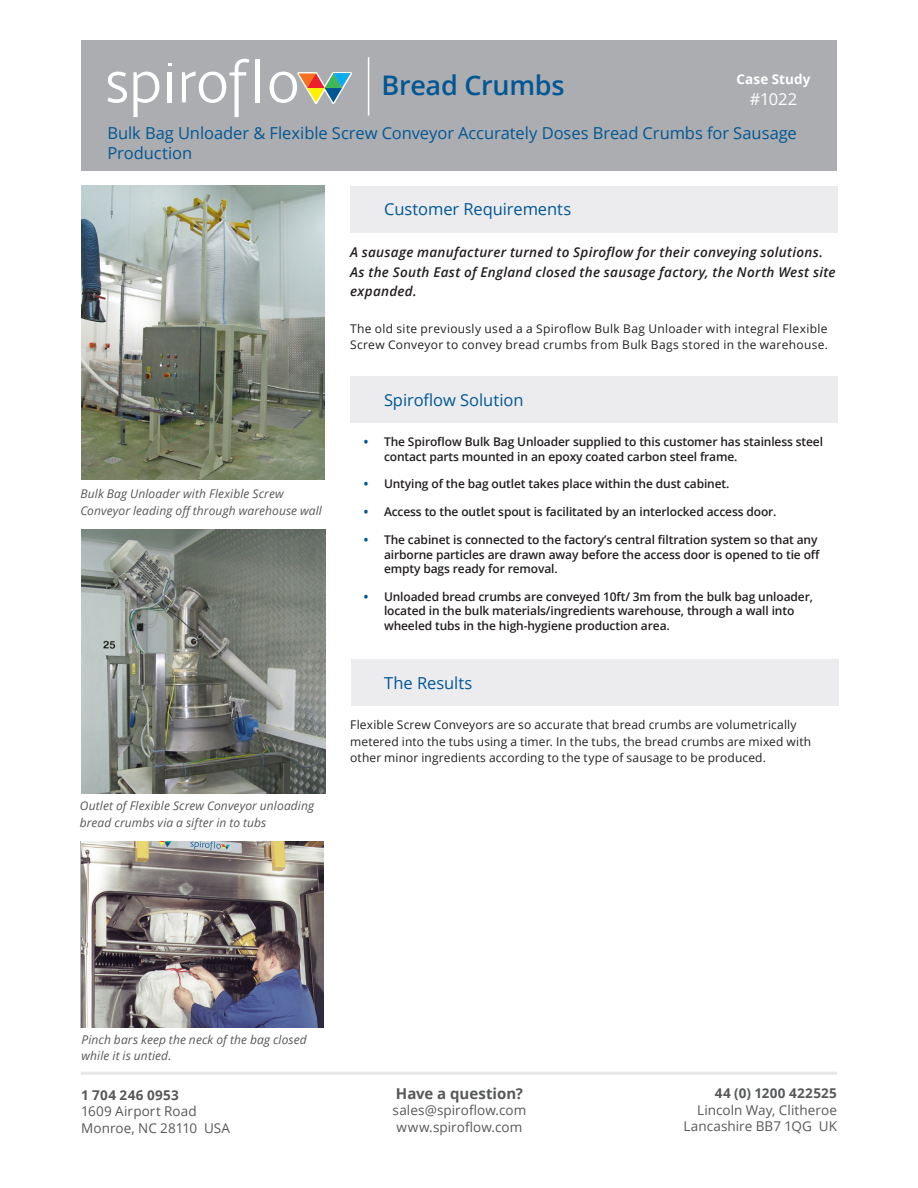
<style>
.page{position:relative;width:918px;height:1188px;background:#fff}
.page>*{position:absolute;margin:0;border:0;box-sizing:border-box;transform-origin:0 0}
.Page_Title{font:600 27px "Open Sans";letter-spacing:-.01em;color:#005794}
.Page_Subtitle{font:16.5px/19.8px "Open Sans";letter-spacing:-.005em;color:#005794}
.Section_Title{font:16.5px "Open Sans";letter-spacing:-.005em;color:#005794}
.t1{font:16.5px "Open Sans";color:#fff}
.t2{font:700 15px "Open Sans";color:#57585a}
.Intro_Paragraph{font:italic 600 13.5px/19.5px "Open Sans";letter-spacing:.02em;color:#231f20}
.t3{font:13.5px "Open Sans";letter-spacing:.005em;color:#57585a}
.t4{font:700 13.5px "Open Sans";letter-spacing:.025em;color:#57585a}
.t5{font:700 13.5px "Open Sans";letter-spacing:.01em;color:#fff}
.t6{font:600 12px/14.4px "Open Sans";letter-spacing:-.01em;color:#231f20}
.Normal_Paragraph_Tex{font:12px/16.5px "Open Sans";letter-spacing:.01em;color:#231f20}
.Picture_Caption{font:italic 12px/16.5px "Open Sans";letter-spacing:.01em;color:#57585a}
.Intro_Paragraph-2{font:12px/16.5px "Open Sans";letter-spacing:.025em;color:#231f20}
.s1{font-weight:700;color:#005794}
</style>
<div class="page">
<div style="left:81px;top:40px;width:756px;height:131px;background:#acadb1"></div>
<div style="left:350px;top:186px;width:488px;height:47px;background:#ececee"></div>
<svg style="left:107px;top:72px;width:20px;height:31px"></svg>
<svg style="left:133px;top:72px;width:26px;height:45px"></svg>
<div style="left:167px;top:72px;width:5px;height:30px;background:#fff"></div>
<svg style="left:182px;top:59px;width:67px;height:58px"></svg>
<hr style="left:256px;top:59px;width:4px;height:43px;background:#fff">
<svg style="left:270px;top:72px;width:82px;height:32px"></svg>
<svg style="left:168px;top:63px;width:4px;height:3px"></svg>
<hr style="left:368px;top:57px;width:1px;height:59px;background:#fff">
<hr style="left:81px;top:1072px;width:756px;height:3px;background:#e6e7e9">
<div style="left:350px;top:376px;width:488px;height:47px;background:#ececee"></div>
<img style="left:81px;top:186px;width:243px;height:294px">
<img style="left:82px;top:530px;width:243px;height:263px">
<div style="left:351px;top:659px;width:487px;height:47px;background:#ececee"></div>
<img style="left:81px;top:841px;width:243px;height:187px">
<p class="t5" style="left:737px;top:70px;width:75px">Case Study</p>
<p class="t1" style="left:750px;top:88px;width:49px">#1022</p>
<p class="Page_Title" style="left:381px;top:66px;width:185px">Bread Crumbs</p>
<p class="Page_Subtitle" style="left:107px;top:123px;width:691px">Bulk Bag Unloader &amp; Flexible Screw Conveyor Accurately Doses Bread Crumbs for Sausage<br>Production</p>
<p class="Picture_Caption" style="left:80px;top:485px;width:243px">Bulk Bag Unloader with Flexible Screw<br>Conveyor leading off through warehouse wall</p>
<p class="Picture_Caption" style="left:80px;top:797px;width:236px">Outlet of Flexible Screw Conveyor unloading bread crumbs via a sifter in to tubs</p>
<p class="Section_Title" style="left:384px;top:198px;width:189px">Customer Requirements</p>
<p class="Intro_Paragraph" style="left:350px;top:242px;width:487px">A sausage manufacturer turned to Spiroflow for their conveying solutions.<br>As the South East of England closed the sausage factory, the North West site expanded.</p>
<p class="Intro_Paragraph-2" style="left:350px;top:320px;width:479px">The old site previously used a a Spiroflow Bulk Bag Unloader with integral Flexible<br>Screw Conveyor to convey bread crumbs from Bulk Bags stored in the warehouse.</p>
<p class="Section_Title" style="left:384px;top:388px;width:141px">Spiroflow Solution</p>
<p class="t6" style="left:384px;top:434px;width:441px;text-indent:-20px"><span class="s1">•</span> The Spiroflow Bulk Bag Unloader supplied to this customer has stainless steel contact parts mounted in an epoxy coated carbon steel frame.</p>
<p class="t6" style="left:364px;top:477px;width:367px"><span class="s1">•</span> Untying of the bag outlet takes place within the dust cabinet.</p>
<p class="t6" style="left:364px;top:505px;width:414px"><span class="s1">•</span> Access to the outlet spout is facilitated by an interlocked access door.</p>
<p class="t6" style="left:384px;top:532px;width:438px;text-indent:-20px"><span class="s1">•</span> The cabinet is connected to the factory’s central filtration system so that any airborne particles are drawn away before the access door is opened to tie off empty bags ready for removal.</p>
<p class="t6" style="left:384px;top:589px;width:430px;text-indent:-20px"><span class="s1">•</span> Unloaded bread crumbs are conveyed 10ft/ 3m from the bulk bag unloader, located in the bulk materials/ingredients warehouse, through a wall into wheeled tubs in the high-hygiene production area.</p>
<p class="Section_Title" style="left:384px;top:672px;width:90px">The Results</p>
<p class="Normal_Paragraph_Tex" style="left:350px;top:717px;width:463px">Flexible Screw Conveyors are so accurate that bread crumbs are volumetrically metered into the tubs using a timer. In the tubs, the bread crumbs are mixed with other minor ingredients according to the type of sausage to be produced.</p>
<p class="Picture_Caption" style="left:82px;top:1031px;width:227px">Pinch bars keep the neck of the bag closed while it is untied.</p>
<p class="t4" style="left:81px;top:1085px;width:99px">1 704 246 0953</p>
<p class="t3" style="left:81px;top:1102px;width:117px">1609 Airport Road</p>
<p class="t3" style="left:81px;top:1119px;width:150px">Monroe, NC 28110 USA</p>
<p class="t2" style="left:396px;top:1083px;width:129px">Have a question?</p>
<p class="t3" style="left:393px;top:1101px;width:135px">sales@spiroflow.com</p>
<p class="t3" style="left:397px;top:1118px;width:127px">www.spiroflow.com</p>
<p class="t4" style="left:715px;top:1084px;width:124px">44 (0) 1200 422525</p>
<p class="t3" style="left:697px;top:1101px;width:141px">Lincoln Way, Clitheroe</p>
<p class="t3" style="left:683px;top:1117px;width:155px">Lancashire BB7 1QG UK</p>
</div>
